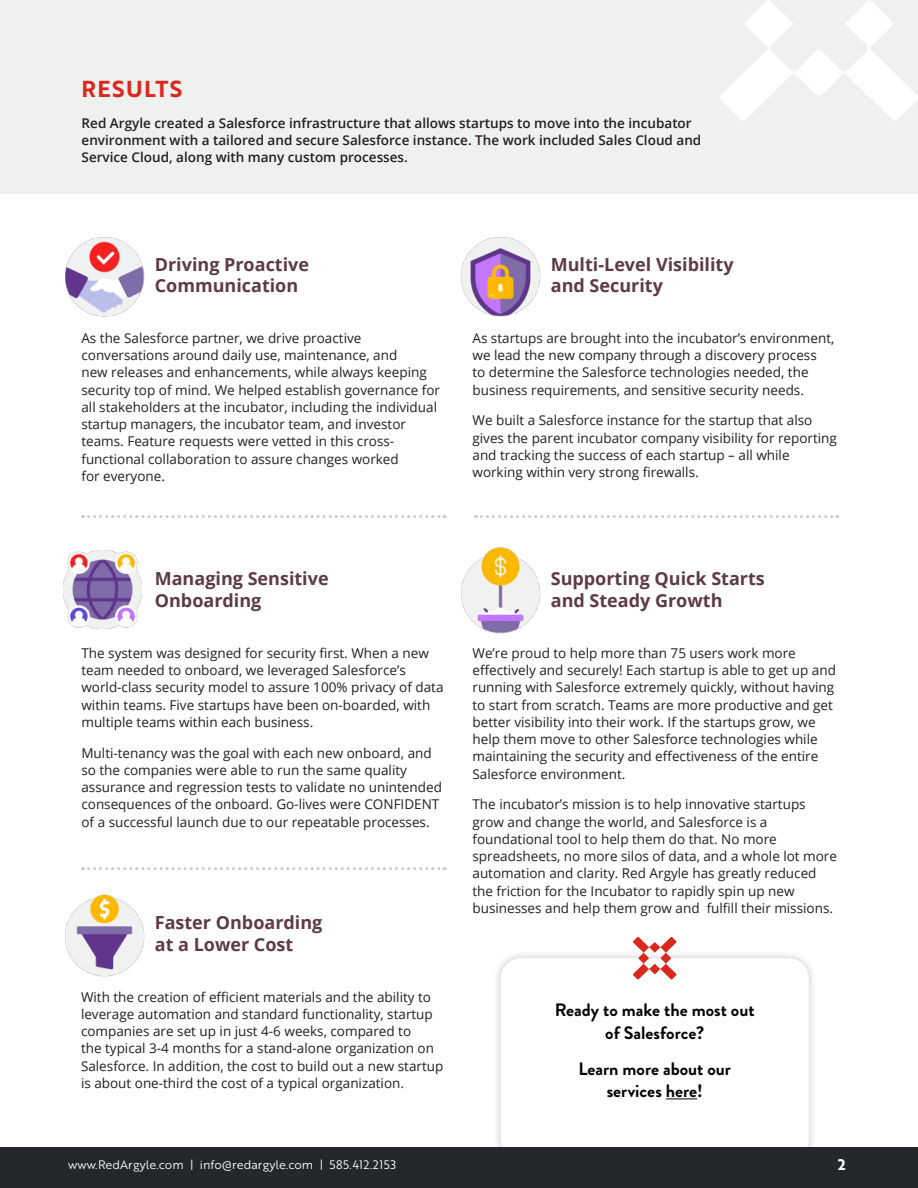
<style>
.page{position:relative;width:918px;height:1188px;background:#fff}
.page>*{position:absolute;margin:0;border:0;box-sizing:border-box;transform-origin:0 0}
.t1{font:22.5px "Brother 1816 Bold";letter-spacing:.06em;color:#da291c}
.t2{font:700 18px/21.6px "Open Sans";color:#5e3a46}
.t3{font:700 18px/22.5px "Brandon Grotesque";color:#040503;text-align:center}
.t4{font:15px "Brother 1816 Bold";color:#fff}
.t5{font:13.5px/17.2px "Open Sans";color:#231f20}
.t6{font:600 13.5px/17.2px "Open Sans";color:#231f20}
.t7{font:12px "Brother 1816 Book";color:#fff}
</style>
<div class="page">
<div style="left:492px;top:950px;width:325px;height:218px;background:#231f20;opacity:.25"></div>
<div style="left:501px;top:958px;width:308px;height:201px;background:#fff;border-radius:20px"></div>
<hr style="left:666px;top:1098px;width:31px;height:1px;background:#040503">
<div style="left:0;top:0;width:918px;height:193px;background:#eff0f0"></div>
<div style="left:0;top:1147px;width:918px;height:41px;background:#25282a"></div>
<svg style="left:83px;top:515px;width:362px;height:3px"></svg>
<svg style="left:720px;top:0;width:198px;height:120px"></svg>
<svg style="left:475px;top:515px;width:363px;height:3px"></svg>
<svg style="left:83px;top:867px;width:362px;height:3px"></svg>
<svg style="left:633px;top:937px;width:44px;height:43px"></svg>
<img style="left:51px;top:222px;width:104px;height:104px;border-radius:51px">
<img style="left:447px;top:222px;width:104px;height:104px;border-radius:52px">
<img style="left:51px;top:537px;width:104px;height:104px;border-radius:52px">
<img style="left:447px;top:537px;width:104px;height:104px;border-radius:51px">
<img style="left:51px;top:882px;width:104px;height:105px;border-radius:52px">
<h1 class="t1" style="left:82px;top:76px;width:102px">RESULTS</h1>
<p class="t6" style="left:82px;top:116px;width:621px">Red Argyle created a Salesforce infrastructure that allows startups to move into the incubator environment with a tailored and secure Salesforce instance. The work included Sales Cloud and<br>Service Cloud, along with many custom processes.</p>
<h2 class="t2" style="left:155px;top:255px;width:156px">Driving Proactive<br>Communication</h2>
<h2 class="t2" style="left:551px;top:255px;width:184px">Multi-Level Visibility and Security</h2>
<p class="t5" style="left:81px;top:331px;width:360px">As the Salesforce partner, we drive proactive conversations around daily use, maintenance, and<br>new releases and enhancements, while always keeping security top of mind. We helped establish governance for all stakeholders at the incubator, including the individual startup managers, the incubator team, and investor teams. Feature requests were vetted in this cross&shy;functional collaboration to assure changes worked<br>for everyone.</p>
<p class="t5" style="left:472px;top:331px;width:363px">As startups are brought into the incubator’s environment, we lead the new company through a discovery process<br>to determine the Salesforce technologies needed, the business requirements, and sensitive security needs.</p>
<p class="t5" style="left:472px;top:413px;width:366px">We built a Salesforce instance for the startup that also gives the parent incubator company visibility for reporting and tracking the success of each startup – all while working within very strong firewalls.</p>
<h2 class="t2" style="left:155px;top:570px;width:175px">Managing Sensitive<br>Onboarding</h2>
<h2 class="t2" style="left:551px;top:570px;width:216px">Supporting Quick Starts and Steady Growth</h2>
<p class="t5" style="left:81px;top:644px;width:364px">The system was designed for security first. When a new team needed to onboard, we leveraged Salesforce’s world-class security model to assure 100% privacy of data within teams. Five startups have been on-boarded, with multiple teams within each business.</p>
<p class="t5" style="left:81px;top:744px;width:362px">Multi-tenancy was the goal with each new onboard, and so the companies were able to run the same quality assurance and regression tests to validate no unintended consequences of the onboard. Go-lives were CONFIDENT of a successful launch due to our repeatable processes.</p>
<h2 class="t2" style="left:155px;top:914px;width:169px">Faster Onboarding at a Lower Cost</h2>
<p class="t5" style="left:81px;top:988px;width:364px">With the creation of efficient materials and the ability to leverage automation and standard functionality, startup companies are set up in just 4-6 weeks, compared to<br>the typical 3-4 months for a stand-alone organization on Salesforce. In addition, the cost to build out a new startup is about one-third the cost of a typical organization.</p>
<p class="t5" style="left:472px;top:646px;width:365px">We’re proud to help more than 75 users work more effectively and securely! Each startup is able to get up and running with Salesforce extremely quickly, without having to start from scratch. Teams are more productive and get better visibility into their work. If the startups grow, we help them move to other Salesforce technologies while maintaining the security and effectiveness of the entire Salesforce environment.</p>
<p class="t5" style="left:472px;top:797px;width:366px">The incubator’s mission is to help innovative startups grow and change the world, and Salesforce is a foundational tool to help them do that. No more spreadsheets, no more silos of data, and a whole lot more automation and clarity. Red Argyle has greatly reduced the friction for the Incubator to rapidly spin up new businesses and help them grow and fulfill their missions.</p>
<h2 class="t3" style="left:555px;top:1001px;width:201px">Ready to make the most out of Salesforce?</h2>
<h2 class="t3" style="left:578px;top:1060px;width:154px">Learn more about our services here!</h2>
<p class="t7" style="left:68px;top:1160px;width:329px">www.RedArgyle.com | info@redargyle.com | 585.412.2153</p>
<p class="t4" style="left:838px;top:1156px;width:9px">2</p>
</div>
